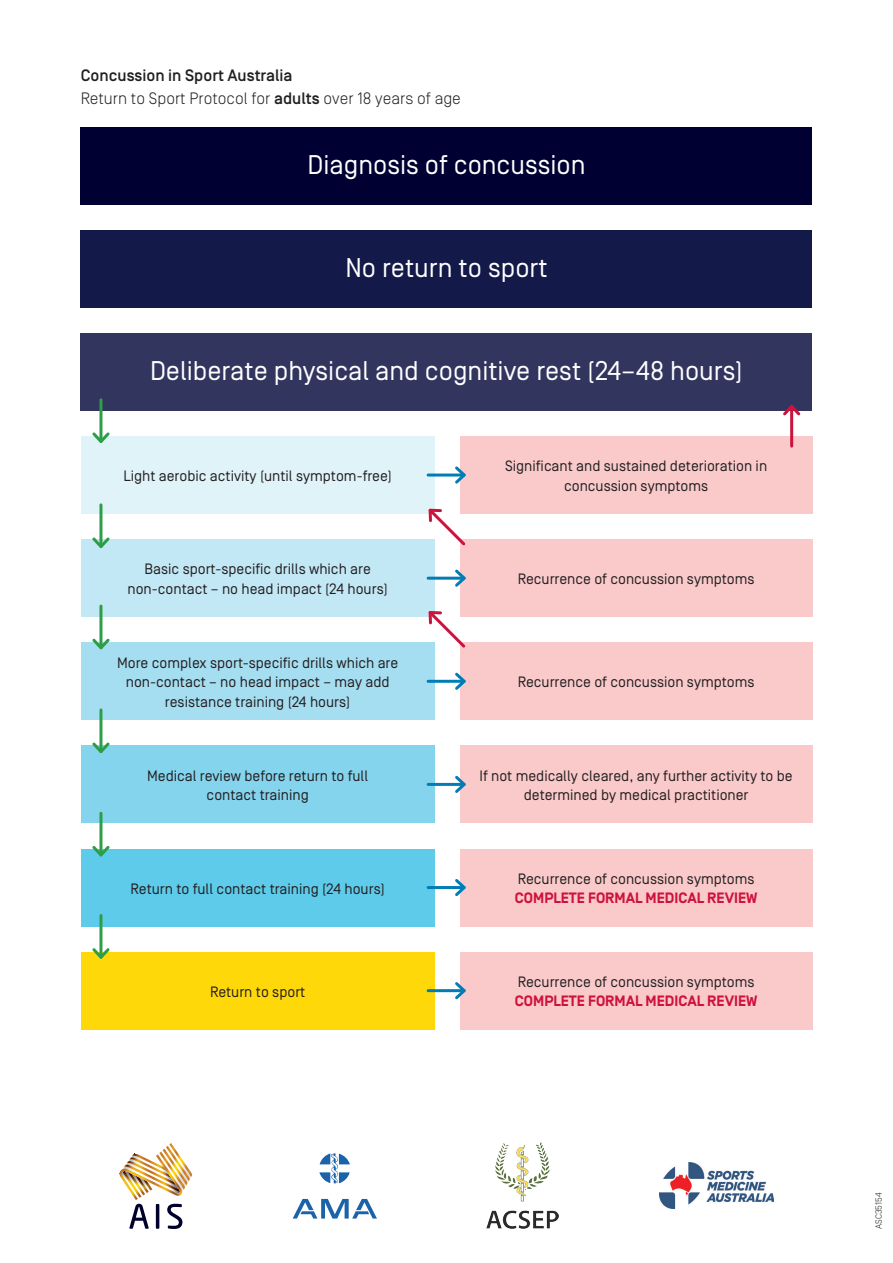
<style>
.page{position:relative;width:893px;height:1263px;background:#fff}
.page>*{position:absolute;margin:0;border:0;box-sizing:border-box;transform-origin:0 0}
.t1{font:27px "Simplon Norm";color:#fff}
.t2{font:300 16.5px/23px "Simplon Norm";color:#231f20}
.t3{font:15px/19.5px "Simplon Norm";color:#231f20;text-align:center}
.t4{font:700 15px "Simplon Norm";color:#cd123d}
.t5{font:300 9px "Simplon Norm";color:#231f20}
.s1{font-weight:500}
</style>
<div class="page">
<div style="left:81px;top:127px;width:731px;height:77px;background:#000032"></div>
<div style="left:81px;top:230px;width:731px;height:78px;background:#131948"></div>
<div style="left:81px;top:436px;width:354px;height:78px;background:#dff3f9"></div>
<div style="left:81px;top:746px;width:354px;height:77px;background:#84d4ed"></div>
<div style="left:81px;top:539px;width:354px;height:78px;background:#c3e8f5"></div>
<div style="left:81px;top:849px;width:354px;height:77px;background:#5dcbe9"></div>
<div style="left:81px;top:952px;width:354px;height:77px;background:#ffd80a"></div>
<div style="left:81px;top:333px;width:731px;height:78px;background:#32365f"></div>
<div style="left:460px;top:436px;width:352px;height:78px;background:#facacb"></div>
<div style="left:460px;top:746px;width:352px;height:77px;background:#facacb"></div>
<div style="left:460px;top:849px;width:352px;height:77px;background:#facacb"></div>
<div style="left:460px;top:539px;width:352px;height:78px;background:#facacb"></div>
<div style="left:81px;top:642px;width:354px;height:78px;background:#a5ddf1"></div>
<div style="left:460px;top:642px;width:352px;height:78px;background:#facacb"></div>
<div style="left:460px;top:952px;width:352px;height:77px;background:#facacb"></div>
<hr style="left:99px;top:400px;width:3px;height:41px;background:#2d9e47">
<svg style="left:92px;top:430px;width:18px;height:13px"></svg>
<hr style="left:99px;top:505px;width:3px;height:42px;background:#2d9e47">
<svg style="left:92px;top:535px;width:18px;height:13px"></svg>
<hr style="left:99px;top:710px;width:3px;height:42px;background:#2d9e47">
<svg style="left:90px;top:740px;width:22px;height:14px"></svg>
<hr style="left:99px;top:606px;width:3px;height:42px;background:#2d9e47">
<svg style="left:92px;top:636px;width:18px;height:14px"></svg>
<hr style="left:99px;top:813px;width:3px;height:42px;background:#2d9e47">
<svg style="left:92px;top:843px;width:18px;height:14px"></svg>
<hr style="left:99px;top:915px;width:3px;height:42px;background:#2d9e47">
<svg style="left:92px;top:945px;width:18px;height:14px"></svg>
<hr style="left:428px;top:473px;width:36px;height:3px;background:#007db5">
<svg style="left:452px;top:466px;width:14px;height:18px"></svg>
<hr style="left:428px;top:577px;width:36px;height:3px;background:#007db5">
<svg style="left:452px;top:569px;width:14px;height:18px"></svg>
<hr style="left:428px;top:680px;width:36px;height:3px;background:#007db5">
<svg style="left:452px;top:672px;width:14px;height:18px"></svg>
<hr style="left:428px;top:783px;width:36px;height:3px;background:#007db5">
<svg style="left:452px;top:775px;width:14px;height:18px"></svg>
<hr style="left:428px;top:886px;width:36px;height:3px;background:#007db5">
<svg style="left:455px;top:879px;width:11px;height:17px"></svg>
<hr style="left:428px;top:989px;width:36px;height:3px;background:#007db5">
<svg style="left:452px;top:982px;width:14px;height:18px"></svg>
<svg style="left:428px;top:508px;width:38px;height:38px"></svg>
<svg style="left:428px;top:611px;width:38px;height:37px"></svg>
<hr style="left:790px;top:406px;width:3px;height:40px;background:#cd123d">
<svg style="left:783px;top:404px;width:18px;height:14px"></svg>
<img style="left:660px;top:1163px;width:113px;height:45px">
<img style="left:487px;top:1142px;width:71px;height:86px">
<svg style="left:319px;top:1153px;width:31px;height:30px"></svg>
<svg style="left:293px;top:1199px;width:84px;height:19px"></svg>
<img style="left:120px;top:1143px;width:72px;height:86px">
<img style="left:121px;top:1168px;width:35px;height:17px">
<p class="t2" style="left:81px;top:64px;width:382px"><span class="s1">Concussion in Sport Australia<br></span>Return to Sport Protocol for <span class="s1">adults</span> over 18 years of age</p>
<h1 class="t1" style="left:308px;top:150px;width:279px">Diagnosis of concussion</h1>
<h1 class="t1" style="left:345px;top:253px;width:204px">No return to sport</h1>
<h1 class="t1" style="left:150px;top:356px;width:594px">Deliberate physical and cognitive rest (24–48 hours)</h1>
<p class="t3" style="left:123px;top:466px;width:270px">Light aerobic activity (until symptom-free)</p>
<p class="t3" style="left:128px;top:560px;width:262px">Basic sport-specific drills which are non-contact – no head impact (24 hours)</p>
<p class="t3" style="left:117px;top:653px;width:283px">More complex sport-specific drills which are non-contact – no head impact – may add resistance training (24 hours)</p>
<p class="t3" style="left:147px;top:766px;width:223px">Medical review before return to full contact training</p>
<p class="t3" style="left:131px;top:879px;width:256px">Return to full contact training (24 hours)</p>
<p class="t3" style="left:210px;top:982px;width:97px">Return to sport</p>
<p class="t3" style="left:505px;top:457px;width:264px">Significant and sustained deterioration in concussion symptoms</p>
<p class="t3" style="left:518px;top:570px;width:238px">Recurrence of concussion symptoms</p>
<p class="t3" style="left:518px;top:673px;width:238px">Recurrence of concussion symptoms</p>
<p class="t3" style="left:480px;top:766px;width:315px">If not medically cleared, any further activity to be determined by medical practitioner</p>
<p class="t3" style="left:518px;top:869px;width:238px">Recurrence of concussion symptoms</p>
<p class="t4" style="left:515px;top:890px;width:244px">COMPLETE FORMAL MEDICAL REVIEW</p>
<p class="t3" style="left:518px;top:972px;width:238px">Recurrence of concussion symptoms</p>
<p class="t4" style="left:515px;top:993px;width:244px">COMPLETE FORMAL MEDICAL REVIEW</p>
<p class="t5" style="left:874px;top:1229px;width:38px;rotate:-90deg">ASC35154</p>
</div>
